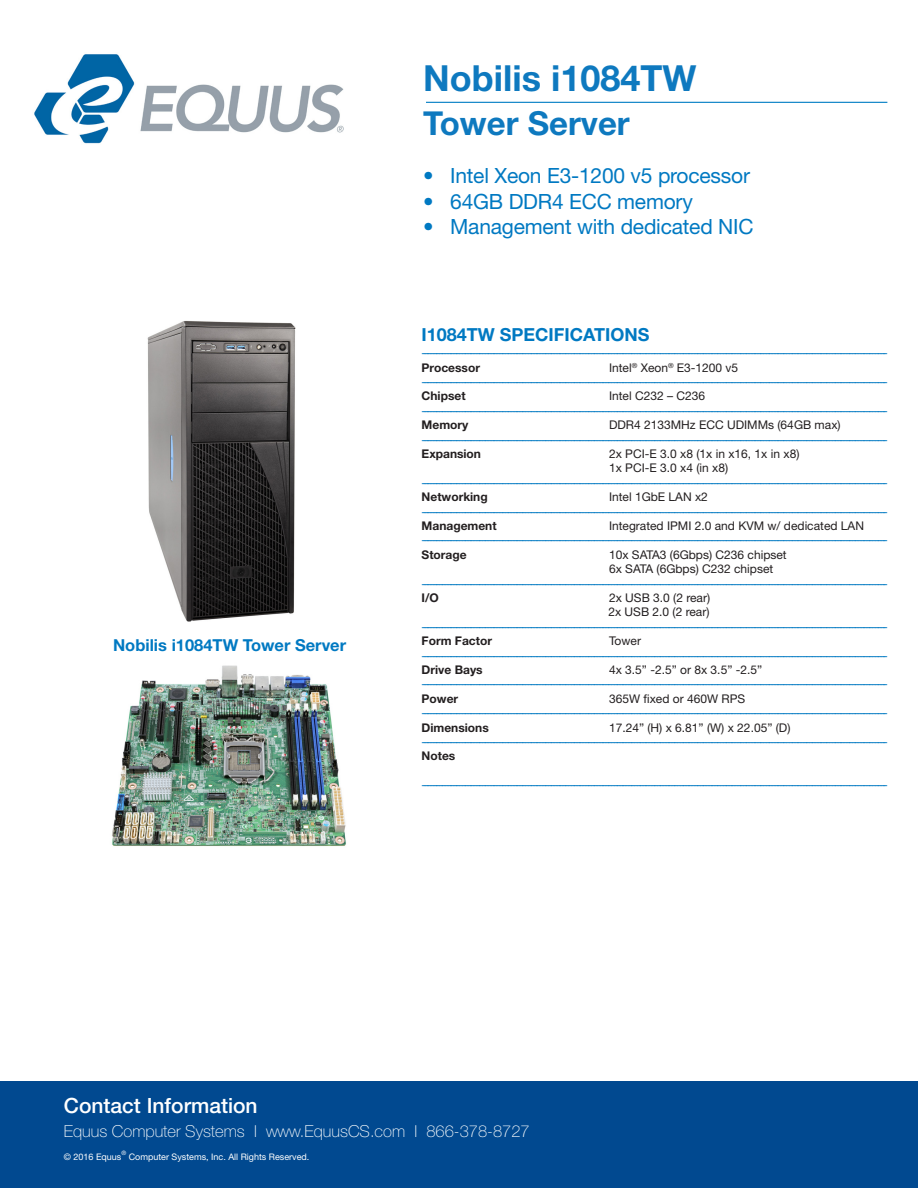
<style>
.page{position:relative;width:918px;height:1188px;background:#fff}
.page>*{position:absolute;margin:0;border:0;box-sizing:border-box;transform-origin:0 0}
.t1{font:700 36px "Helvetica Neue LT Std";color:#0e79bf}
.t2{font:700 33px "Helvetica Neue LT Std";color:#0e79bf}
.t3{font:21px "Helvetica Neue LT Std";letter-spacing:-.01em;color:#0079c2}
.t4{font:500 21px "Helvetica Neue LT Std";color:#fff}
.t5{font:700 18px "Helvetica Neue LT Std";color:#0079c2}
.t6{font:100 16.5px "Helvetica Neue LT Std";color:#fff}
.t7{font:700 16.5px "Helvetica Neue LT Std";color:#0079c2}
.t8{font:12px/14.4px "Helvetica Neue LT Std";color:#0079c2}
.t9{font:12px/14.4px "Helvetica Neue LT Std";color:#231f20}
.t10{font:700 12px "Helvetica Neue LT Std";color:#231f20}
.t11{font:9px "Helvetica Neue LT Std";color:#fff}
.t12{font:6px "Helvetica Neue LT Std";color:#fff}
.s1{color:#231f20}
</style>
<div class="page">
<div style="left:0;top:1081px;width:918px;height:107px;background:#014990"></div>
<img style="left:34px;top:54px;width:310px;height:90px">
<hr style="left:426px;top:102px;width:461px;height:1px;background:#007dc4">
<img style="left:147px;top:321px;width:149px;height:301px">
<img style="left:112px;top:665px;width:234px;height:181px">
<h1 class="t1" style="left:423px;top:56px;width:275px">Nobilis i1084TW</h1>
<h2 class="t2" style="left:423px;top:103px;width:208px">Tower Server</h2>
<h3 class="t3" style="left:423px;top:163px;width:328px">• Intel Xeon E3-1200 v5 processor</h3>
<h3 class="t3" style="left:423px;top:189px;width:271px">• 64GB DDR4 ECC memory</h3>
<h3 class="t3" style="left:423px;top:214px;width:332px">• Management with dedicated NIC</h3>
<h3 class="t7" style="left:113px;top:635px;width:235px">Nobilis i1084TW Tower Server</h3>
<h3 class="t5" style="left:422px;top:323px;width:229px">I1084TW SPECIFICATIONS</h3>
<p class="t8" style="left:422px;top:345px;width:468px">------------------------------------------------------------------------------------------------------------------------------------------------------------------</p>
<p class="t10" style="left:422px;top:360px;width:60px">Processor</p>
<p class="t8" style="left:422px;top:360px;width:468px;text-indent:188px"><span class="s1">Intel</span><sup>®</sup> <span class="s1">Xeon</span><sup>®</sup> <span class="s1">E3-1200 v5 </span>------------------------------------------------------------------------------------------------------------------------------------------------------------------</p>
<p class="t10" style="left:422px;top:389px;width:45px">Chipset</p>
<p class="t9" style="left:609px;top:389px;width:98px">Intel C232 – C236</p>
<p class="t8" style="left:422px;top:403px;width:468px">------------------------------------------------------------------------------------------------------------------------------------------------------------------</p>
<p class="t10" style="left:422px;top:417px;width:48px">Memory</p>
<p class="t9" style="left:609px;top:417px;width:233px">DDR4 2133MHz ECC UDIMMs (64GB max)</p>
<p class="t8" style="left:422px;top:432px;width:468px">------------------------------------------------------------------------------------------------------------------------------------------------------------------</p>
<p class="t10" style="left:422px;top:446px;width:61px">Expansion</p>
<p class="t9" style="left:609px;top:446px;width:192px">2x PCI-E 3.0 x8 (1x in x16, 1x in x8)<br>1x PCI-E 3.0 x4 (in x8)</p>
<p class="t8" style="left:422px;top:475px;width:468px">------------------------------------------------------------------------------------------------------------------------------------------------------------------</p>
<p class="t10" style="left:422px;top:489px;width:68px">Networking</p>
<p class="t9" style="left:609px;top:489px;width:100px">Intel 1GbE LAN x2</p>
<p class="t8" style="left:422px;top:504px;width:468px">------------------------------------------------------------------------------------------------------------------------------------------------------------------</p>
<p class="t10" style="left:422px;top:518px;width:77px">Management</p>
<p class="t9" style="left:609px;top:518px;width:256px">Integrated IPMI 2.0 and KVM w/ dedicated LAN</p>
<p class="t8" style="left:422px;top:533px;width:468px">------------------------------------------------------------------------------------------------------------------------------------------------------------------</p>
<p class="t10" style="left:422px;top:547px;width:47px">Storage</p>
<p class="t9" style="left:609px;top:547px;width:179px">10x SATA3 (6Gbps) C236 chipset<br>6x SATA (6Gbps) C232 chipset</p>
<p class="t8" style="left:422px;top:576px;width:468px">------------------------------------------------------------------------------------------------------------------------------------------------------------------</p>
<p class="t10" style="left:422px;top:590px;width:19px">I/O</p>
<p class="t9" style="left:608px;top:590px;width:103px">2x USB 3.0 (2 rear)<br>2x USB 2.0 (2 rear)</p>
<p class="t8" style="left:422px;top:619px;width:468px">------------------------------------------------------------------------------------------------------------------------------------------------------------------</p>
<p class="t10" style="left:422px;top:633px;width:72px">Form Factor</p>
<p class="t9" style="left:609px;top:633px;width:33px">Tower</p>
<p class="t8" style="left:422px;top:648px;width:468px">------------------------------------------------------------------------------------------------------------------------------------------------------------------</p>
<p class="t10" style="left:422px;top:662px;width:63px">Drive Bays</p>
<p class="t9" style="left:609px;top:662px;width:155px">4x 3.5” -2.5” or 8x 3.5” -2.5”</p>
<p class="t8" style="left:422px;top:677px;width:468px">------------------------------------------------------------------------------------------------------------------------------------------------------------------</p>
<p class="t10" style="left:422px;top:691px;width:38px">Power</p>
<p class="t9" style="left:609px;top:691px;width:138px">365W fixed or 460W RPS</p>
<p class="t8" style="left:422px;top:705px;width:468px">------------------------------------------------------------------------------------------------------------------------------------------------------------------</p>
<p class="t10" style="left:422px;top:720px;width:69px">Dimensions</p>
<p class="t9" style="left:609px;top:720px;width:183px">17.24” (H) x 6.81” (W) x 22.05” (D)</p>
<p class="t8" style="left:422px;top:734px;width:468px">------------------------------------------------------------------------------------------------------------------------------------------------------------------</p>
<p class="t10" style="left:422px;top:749px;width:35px">Notes</p>
<p class="t8" style="left:422px;top:777px;width:468px">------------------------------------------------------------------------------------------------------------------------------------------------------------------</p>
<h3 class="t4" style="left:64px;top:1093px;width:195px">Contact Information</h3>
<h3 class="t6" style="left:64px;top:1122px;width:467px">Equus Computer Systems I www.EquusCS.com I 866-378-8727</h3>
<p class="t12" style="left:121px;top:1150px;width:6px">®</p>
<p class="t11" style="left:64px;top:1151px;width:59px">© 2016 Equus</p>
<p class="t11" style="left:129px;top:1151px;width:182px">Computer Systems, Inc. All Rights Reserved.</p>
</div>
